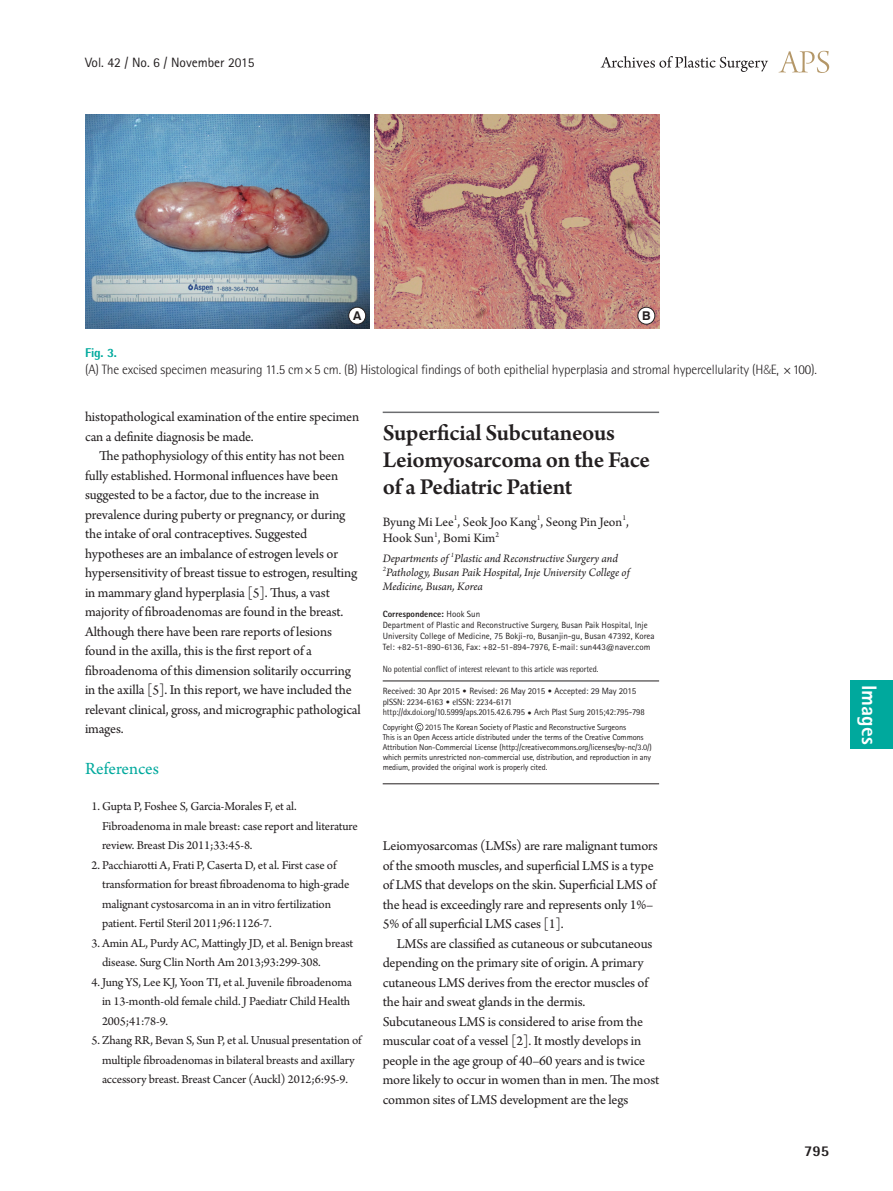
<style>
.page{position:relative;width:893px;height:1191px;background:#fff}
.page>*{position:absolute;margin:0;border:0;box-sizing:border-box;transform-origin:0 0}
.제목{font:600 24px/27px "Arno Pro";letter-spacing:-.015em;color:#231f20}
.논문_분류_옆{font:800 21px "Rotis Sans Serif Std";color:#fff}
.대제목{font:18px "Arno Pro";letter-spacing:-.005em;color:#00a99d}
.t1{font:800 15px "Rotis Semi Sans Std";color:#231f20}
.본문{font:14.25px/19.5px "Arno Pro";letter-spacing:-.01em;color:#231f20}
.표_그림_설명{font:300 13.5px "Rotis Semi Sans Std";letter-spacing:-.015em;color:#231f20}
.저자{font:13.5px/16.5px "Arno Pro";letter-spacing:-.005em;color:#231f20}
.권_호_월{font:13.5px "Rotis Sans Serif Std";color:#231f20}
.참고문헌_1{font:12.75px/19.5px "Arno Pro";letter-spacing:-.01em;color:#231f20}
.표_그림_설명-2{font:800 12.75px "Rotis Semi Sans Std";color:#00a99d}
.t2{font:700 12.15px "Swiss 721 BT";color:#231f20}
.소속{font:italic 12px/14.4px "Arno Pro";letter-spacing:-.005em;color:#231f20}
.교신저자주소{font:9px/10.8px "Rotis Sans Serif Std";color:#231f20}
.t3{font:9px/10.8px "Rotis Semi Sans Std";letter-spacing:-.01em;color:#231f20;scale:.95 1}
.t4{font:9px "Rotis Semi Sans Std";letter-spacing:-.01em;color:#231f20;scale:.9 1}
.교신저자주소-2{font:800 9px "Rotis Sans Serif Std";color:#231f20}
.교신저자{font:8.4px/10.1px "Rotis Sans Serif Std";letter-spacing:-.015em;color:#231f20}
.s1{font-family:"Myriad Pro"}
.s2{font-weight:400}
.s3{font-family:"Rotis Sans Serif Std"}
.s4{font-family:"DIN Pro";font-weight:300}
</style>
<div class="page">
<svg style="left:779px;top:51px;width:50px;height:22px"></svg>
<svg style="left:601px;top:56px;width:167px;height:16px"></svg>
<hr style="left:383px;top:680px;width:276px;height:1px;background:#231f20">
<hr style="left:383px;top:783px;width:276px;height:1px;background:#231f20">
<svg style="left:415px;top:723px;width:8px;height:8px"></svg>
<hr style="left:383px;top:411px;width:276px;height:2px;background:#6c6d70">
<div style="left:850px;top:680px;width:43px;height:68px;background:#00a99d"></div>
<img style="left:85px;top:115px;width:285px;height:214px">
<img style="left:374px;top:115px;width:285px;height:214px">
<div style="left:349px;top:307px;width:17px;height:17px;background:#fff;border-radius:50%"></div>
<div style="left:348px;top:307px;width:18px;height:17px;border:1px solid #231f20;border-radius:50%"></div>
<div style="left:638px;top:307px;width:17px;height:17px;background:#fff;border-radius:50%"></div>
<div style="left:638px;top:307px;width:17px;height:17px;border:1px solid #231f20;border-radius:50%"></div>
<p class="권_호_월" style="left:85px;top:54px;width:171px">Vol. 42 / No. 6 / November 2015</p>
<p class="t2" style="left:353px;top:308px;width:10px">A</p>
<p class="t2" style="left:642px;top:308px;width:10px">B</p>
<p class="표_그림_설명-2" style="left:85px;top:344px;width:33px">Fig. 3.</p>
<p class="표_그림_설명" style="left:85px;top:361px;width:733px">(A) The excised specimen measuring 11.5 cm×5 cm. (B) Histological findings of both epithelial hyperplasia and stromal hypercellularity (H<span class="s1">&amp;</span>E, ×100).</p>
<p class="본문" style="left:85px;top:408px;width:276px">histopathological examination of the entire specimen can a definite diagnosis be made.</p>
<p class="본문" style="left:85px;top:447px;width:277px;text-indent:14px">The pathophysiology of this entity has not been fully established. Hormonal influences have been suggested to be a factor, due to the increase in prevalence during puberty or pregnancy, or during the intake of oral contraceptives. Suggested hypotheses are an imbalance of estrogen levels or hypersensitivity of breast tissue to estrogen, resulting in mammary gland hyperplasia [5]. Thus, a vast majority of fibroadenomas are found in the breast.<br>Although there have been rare reports of lesions found in the axilla, this is the first report of a fibroadenoma of this dimension solitarily occurring in the axilla [5]. In this report, we have included the relevant clinical, gross, and micrographic pathological images.</p>
<p class="대제목" style="left:85px;top:758px;width:75px">References</p>
<p class="참고문헌_1" style="left:102px;top:797px;width:257px;text-indent:-11px">1. Gupta P, Foshee S, Garcia-Morales F, et al.<br>Fibroadenoma in male breast: case report and literature review. Breast Dis 2011;33:45-8.</p>
<p class="참고문헌_1" style="left:102px;top:855px;width:249px;text-indent:-11px">2. Pacchiarotti A, Frati P, Caserta D, et al. First case of transformation for breast fibroadenoma to high-grade malignant cystosarcoma in an in vitro fertilization patient. Fertil Steril 2011;96:1126-7.</p>
<p class="참고문헌_1" style="left:102px;top:933px;width:253px;text-indent:-11px">3. Amin AL, Purdy AC, Mattingly JD, et al. Benign breast disease. Surg Clin North Am 2013;93:299-308.</p>
<p class="참고문헌_1" style="left:102px;top:972px;width:252px;text-indent:-11px">4. Jung YS, Lee KJ, Yoon TI, et al. Juvenile fibroadenoma in 13-month-old female child. J Paediatr Child Health<br>2005;41:78-9.</p>
<p class="참고문헌_1" style="left:91px;top:1031px;width:272px;text-align:center">5. Zhang RR, Bevan S, Sun P, et al. Unusual presentation of multiple fibroadenomas in bilateral breasts and axillary accessory breast. Breast Cancer (Auckl) 2012;6:95-9.</p>
<p class="제목" style="left:383px;top:420px;width:269px">Superficial Subcutaneous<br>Leiomyosarcoma on the Face of a Pediatric Patient</p>
<p class="저자" style="left:383px;top:514px;width:248px">Byung Mi Lee<sup>1</sup>, Seok Joo Kang<sup>1</sup>, Seong Pin Jeon<sup>1</sup>,<br>Hook Sun<sup>1</sup>, Bomi Kim<sup>2</sup></p>
<p class="소속" style="left:383px;top:551px;width:248px">Departments of <sup>1</sup>Plastic and Reconstructive Surgery and<br><sup>2</sup>Pathology, Busan Paik Hospital, Inje University College of<br>Medicine, Busan, Korea</p>
<p class="교신저자주소-2" style="left:383px;top:608px;width:99px">Correspondence: <span class="s2">Hook Sun</span></p>
<p class="교신저자주소" style="left:383px;top:619px;width:273px">Department of Plastic and Reconstructive Surgery, Busan Paik Hospital, Inje<br>University College of Medicine, 75 Bokji-ro, Busanjin-gu, Busan 47392, Korea</p>
<p class="교신저자주소" style="left:383px;top:641px;width:269px">Tel: +82-51-890-6136, Fax: +82-51-894-7976, E-mail: sun443@naver.com</p>
<p class="t4" style="left:383px;top:664px;width:241px">No potential conflict of interest relevant to this article was reported.</p>
<p class="t3" style="left:383px;top:685px;width:277px"><span class="s3">Received: 30 Apr 2015</span> <span class="s4">•</span> <span class="s3">Revised: 26 May 2015</span> <span class="s4">•</span> <span class="s3">Accepted: 29 May 2015 </span>pISSN: 2234-6163 <span class="s4">•</span> eISSN: 2234-6171 http://dx.doi.org/10.5999/aps.2015.42.6.795 <span class="s4">•</span> Arch Plast Surg 2015;42:795-798</p>
<p class="교신저자" style="left:383px;top:722px;width:32px">Copyright</p>
<p class="교신저자" style="left:425px;top:722px;width:202px">2015 The Korean Society of Plastic and Reconstructive Surgeons</p>
<p class="교신저자" style="left:383px;top:732px;width:271px">This is an Open Access article distributed under the terms of the Creative Commons Attribution Non-Commercial License (http://creativecommons.org/licenses/by-nc/3.0/) which permits unrestricted non-commercial use, distribution, and reproduction in any medium, provided the original work is properly cited.</p>
<p class="본문" style="left:383px;top:837px;width:276px">Leiomyosarcomas (LMSs) are rare malignant tumors of the smooth muscles, and superficial LMS is a type of LMS that develops on the skin. Superficial LMS of the head is exceedingly rare and represents only 1%– 5% of all superficial LMS cases [1].</p>
<p class="본문" style="left:383px;top:934px;width:278px;text-indent:14px">LMSs are classified as cutaneous or subcutaneous depending on the primary site of origin. A primary cutaneous LMS derives from the erector muscles of the hair and sweat glands in the dermis.<br>Subcutaneous LMS is considered to arise from the muscular coat of a vessel [2]. It mostly develops in people in the age group of 40–60 years and is twice more likely to occur in women than in men. The most common sites of LMS development are the legs</p>
<p class="t1" style="left:804px;top:1141px;width:27px">795</p>
<p class="논문_분류_옆" style="left:882px;top:685px;width:61px;rotate:90deg">Images</p>
</div>
